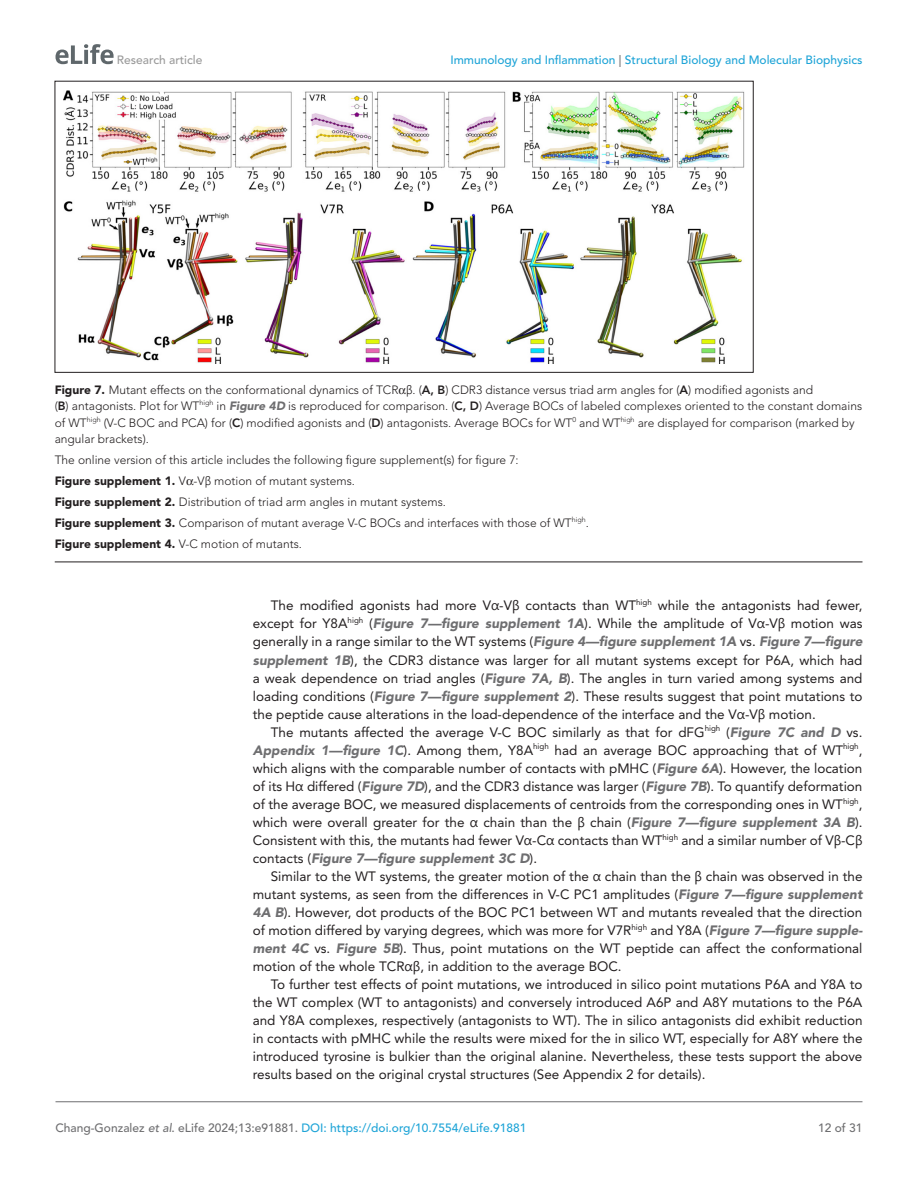
<style>
.page{position:relative;width:918px;height:1188px;background:#fff}
.page>*{position:absolute;margin:0;border:0;box-sizing:border-box;transform-origin:0 0}
.t1{font:13.5px/18px "Avenir LT Std";color:#231f20;text-align:justify}
.t2{font:300 12px/21px "Avenir LT Std";color:#231f20}
.t3{font:500 12px "Avenir LT Std";color:#1ea4d7}
.t4{font:500 12px "Avenir LT Std";color:#9a9a9a}
.t5{font:500 12px "Avenir LT Std";color:#6e6e70}
.s1{color:#6e6e70}
.s2{font-weight:900}
.s3{font-family:"Segoe UI"}
.s4{font-weight:800}
.s5{font-weight:900;font-style:italic;color:#6e6e70}
.s6{font-style:italic;color:#6e6e70}
</style>
<div class="page">
<svg style="left:56px;top:44px;width:58px;height:20px"></svg>
<hr style="left:56px;top:1101px;width:806px;height:1px;background:#6e6e70">
<hr style="left:55px;top:562px;width:807px;height:1px;background:#231f20">
<img style="left:64px;top:90px;width:680px;height:273px">
<p class="t4" style="left:117px;top:53px;width:87px">Research article</p>
<p class="t3" style="left:450px;top:53px;width:414px">Immunology and Inflammation <span class="s1">|</span> Structural Biology and Molecular Biophysics</p>
<p class="t2" style="left:55px;top:381px;width:809px;line-height:16.5px"><span class="s2">Figure 7.</span> Mutant effects on the conformational dynamics of TCR <span class="s3">β</span>. (<span class="s4">A, B</span>) CDR3 distance versus triad arm angles for (<span class="s4">A</span>) modified agonists and<br>(<span class="s4">B</span>) antagonists. Plot for WT<sup>high</sup> in <span class="s5">Figure 4D</span> is reproduced for comparison. (<span class="s4">C, D</span>) Average BOCs of labeled complexes oriented to the constant domains of WT<sup>high</sup> (V-C BOC and PCA) for (<span class="s4">C</span>) modified agonists and (<span class="s4">D</span>) antagonists. Average BOCs for WT<sup>0</sup> and WT<sup>high</sup> are displayed for comparison (marked by angular brackets).</p>
<p class="t2" style="left:55px;top:449px;width:536px">The online version of this article includes the following figure supplement(s) for figure 7:<br><span class="s2">Figure supplement 1.</span> V -V<span class="s3">β</span> motion of mutant systems.<br><span class="s2">Figure supplement 2.</span> Distribution of triad arm angles in mutant systems.<br><span class="s2">Figure supplement 3.</span> Comparison of mutant average V-C BOCs and interfaces with those of WT<sup>high</sup>.<br><span class="s2">Figure supplement 4.</span> V-C motion of mutants.</p>
<p class="t1" style="left:253px;top:597px;width:611px;text-indent:18px">The modified agonists had more V<span class="s3">α</span>-V<span class="s3">β</span> contacts than WT<sup>high</sup> while the antagonists had fewer, except for Y8A<sup>high</sup> (<span class="s5">Figure 7—figure supplement 1A</span>). While the amplitude of V<span class="s3">α</span>-V<span class="s3">β</span> motion was generally in a range similar to the WT systems (<span class="s5">Figure 4—figure supplement 1A</span> vs. <span class="s5">Figure 7—figure supplement 1B</span>), the CDR3 distance was larger for all mutant systems except for P6A, which had a weak dependence on triad angles (<span class="s5">Figure 7A, B</span>). The angles in turn varied among systems and loading conditions (<span class="s5">Figure 7—figure supplement 2</span>). These results suggest that point mutations to the peptide cause alterations in the load-dependence of the interface and the V<span class="s3">α</span>-V<span class="s3">β</span> motion.</p>
<p class="t1" style="left:253px;top:723px;width:611px;text-indent:18px">The mutants affected the average V-C BOC similarly as that for dFG<sup>high</sup> (<span class="s5">Figure 7C and D</span> vs.<br><span class="s5">Appendix 1—figure 1C</span>). Among them, Y8A<sup>high</sup> had an average BOC approaching that of WT<sup>high</sup>, which aligns with the comparable number of contacts with pMHC (<span class="s5">Figure 6A</span>). However, the location of its H<span class="s3">α</span> differed (<span class="s5">Figure 7D</span>), and the CDR3 distance was larger (<span class="s5">Figure 7B</span>). To quantify deformation of the average BOC, we measured displacements of centroids from the corresponding ones in WT<sup>high</sup>, which were overall greater for the <span class="s3">α</span> chain than the <span class="s3">β</span> chain (<span class="s5">Figure 7—figure supplement 3A B</span>).<br>Consistent with this, the mutants had fewer V<span class="s3">α</span>-C<span class="s3">α</span> contacts than WT<sup>high</sup> and a similar number of V<span class="s3">β</span>-C<span class="s3">β </span>contacts (<span class="s5">Figure 7—figure supplement 3C D</span>).</p>
<p class="t1" style="left:253px;top:867px;width:611px;text-indent:18px">Similar to the WT systems, the greater motion of the <span class="s3">α</span> chain than the <span class="s3">β</span> chain was observed in the mutant systems, as seen from the differences in V-C PC1 amplitudes (<span class="s5">Figure 7—figure supplement 4A B</span>). However, dot products of the BOC PC1 between WT and mutants revealed that the direction of motion differed by varying degrees, which was more for V7R<sup>high</sup> and Y8A (<span class="s5">Figure 7—figure supple&shy;ment 4C</span> vs. <span class="s5">Figure 5B</span>). Thus, point mutations on the WT peptide can affect the conformational motion of the whole TCR<span class="s3">αβ</span>, in addition to the average BOC.</p>
<p class="t1" style="left:253px;top:976px;width:611px;text-indent:18px">To further test effects of point mutations, we introduced in silico point mutations P6A and Y8A to the WT complex (WT to antagonists) and conversely introduced A6P and A8Y mutations to the P6A and Y8A complexes, respectively (antagonists to WT). The in silico antagonists did exhibit reduction in contacts with pMHC while the results were mixed for the in silico WT, especially for A8Y where the introduced tyrosine is bulkier than the original alanine. Nevertheless, these tests support the above results based on the original crystal structures (See Appendix 2 for details).</p>
<p class="t3" style="left:56px;top:1121px;width:472px"><span class="s1">Chang-Gonzalez</span> <span class="s6">et al</span><span class="s1">. eLife 2024;13:e91881.</span> DOI: https://doi.org/10.7554/eLife.91881</p>
<p class="t5" style="left:818px;top:1121px;width:46px">12 of 31</p>
</div>
